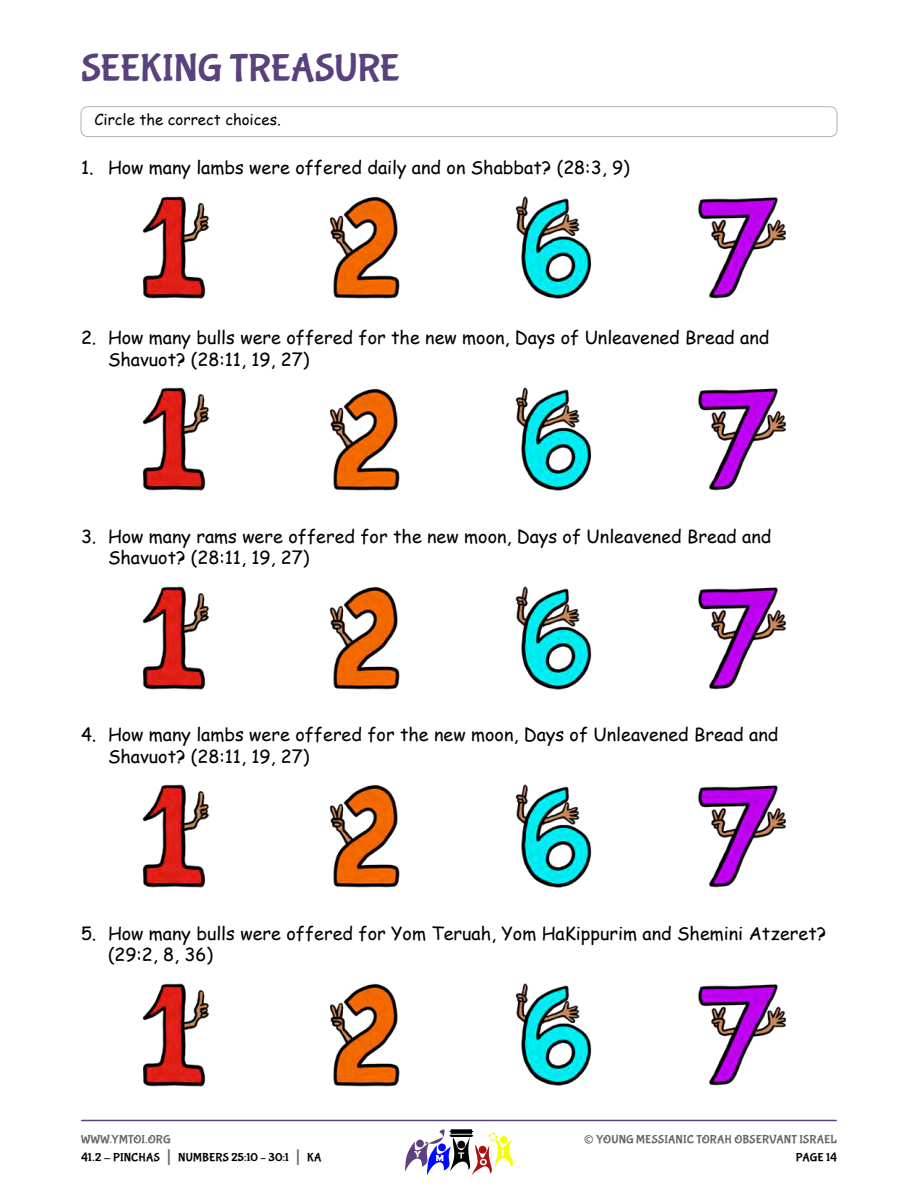
<style>
.page{position:relative;width:918px;height:1188px;background:#fff}
.page>*{position:absolute;margin:0;border:0;box-sizing:border-box;transform-origin:0 0}
.Heading{font:39px "Bubblegum Sans";letter-spacing:-.01em;color:#59417c}
.t1{font:27px "Bubblegum Sans";color:#666}
.t2{font:18px/21.6px "Comic Sans MS";color:#000}
.Body_Text_-_Instructions_Col__Width{font:15px "Comic Sans MS";color:#000}
.t3{font:12px/18px "Bubblegum Sans";letter-spacing:.01em;color:#000}
.t4{font:12px "Bubblegum Sans";letter-spacing:.01em;color:#666}
.s1{color:#666}
.s2{font-size:21px;color:#666}
</style>
<div class="page">
<hr style="left:82px;top:1120px;width:754px;height:1px;background:#59417c">
<svg style="left:405px;top:1129px;width:108px;height:46px"></svg>
<div style="left:81px;top:106px;width:756px;height:31px;border:1px solid #b3b3b3;border-radius:7px"></div>
<img style="left:142px;top:196px;width:67px;height:103px">
<img style="left:330px;top:196px;width:70px;height:103px">
<img style="left:515px;top:196px;width:77px;height:103px">
<img style="left:698px;top:197px;width:88px;height:102px">
<img style="left:142px;top:387px;width:67px;height:104px">
<img style="left:330px;top:388px;width:70px;height:103px">
<img style="left:515px;top:387px;width:77px;height:104px">
<img style="left:698px;top:388px;width:88px;height:103px">
<img style="left:142px;top:586px;width:67px;height:104px">
<img style="left:330px;top:586px;width:70px;height:104px">
<img style="left:515px;top:586px;width:77px;height:104px">
<img style="left:698px;top:587px;width:88px;height:103px">
<img style="left:142px;top:784px;width:67px;height:104px">
<img style="left:330px;top:784px;width:70px;height:104px">
<img style="left:515px;top:784px;width:77px;height:104px">
<img style="left:698px;top:785px;width:88px;height:103px">
<img style="left:142px;top:983px;width:67px;height:104px">
<img style="left:330px;top:983px;width:70px;height:104px">
<img style="left:515px;top:983px;width:77px;height:103px">
<img style="left:698px;top:984px;width:88px;height:102px">
<p class="Heading" style="left:81px;top:47px;width:321px">SEEKING TREASURE</p>
<p class="Body_Text_-_Instructions_Col__Width" style="left:94px;top:109px;width:188px">Circle the correct choices.</p>
<p class="t2" style="left:81px;top:156px;width:550px">1. How many lambs were offered daily and on Shabbat? (28:3, 9)</p>
<p class="t2" style="left:108px;top:326px;width:663px;text-indent:-27px">2. How many bulls were offered for the new moon, Days of Unleavened Bread and<br>Shavuot? (28:11, 19, 27)</p>
<p class="t2" style="left:108px;top:525px;width:665px;text-indent:-27px">3. How many rams were offered for the new moon, Days of Unleavened Bread and<br>Shavuot? (28:11, 19, 27)</p>
<p class="t2" style="left:108px;top:723px;width:672px;text-indent:-27px">4. How many lambs were offered for the new moon, Days of Unleavened Bread and<br>Shavuot? (28:11, 19, 27)</p>
<p class="t2" style="left:108px;top:922px;width:720px;text-indent:-27px">5. How many bulls were offered for Yom Teruah, Yom HaKippurim and Shemini Atzeret? (29:2, 8, 36)</p>
<p class="t3" style="left:81px;top:1131px;width:242px"><span class="s1">WWW.YMTOI.ORG<br></span>41.2 - PINCHAS <span class="s2">|</span> NUMBERS 25:10 – 30:1 <span class="s2">|</span> KA</p>
<h2 class="t1" style="left:584px;top:1124px;width:12px">©</h2>
<p class="t4" style="left:596px;top:1133px;width:242px">YOUNG MESSIANIC TORAH OBSERVANT ISRAEL</p>
<p class="t3" style="left:796px;top:1149px;width:43px">PAGE 14</p>
</div>
